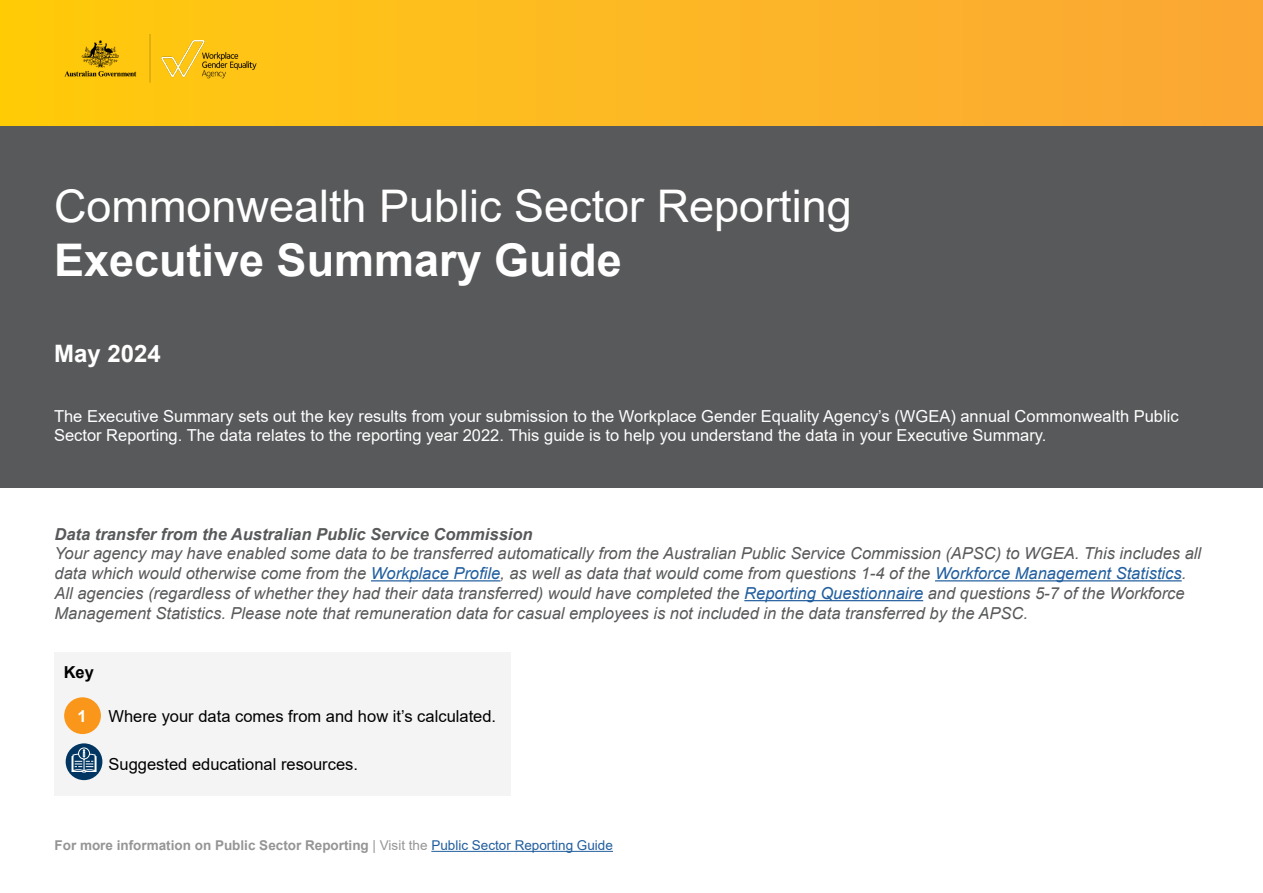
<style>
.page{position:relative;width:1263px;height:893px;background:#fff}
.page>*{position:absolute;margin:0;border:0;box-sizing:border-box;transform-origin:0 0}
.t1{font:45px "Arial";color:#fff}
.t2{font:700 45px "Arial";color:#fff}
.t3{font:700 24px "Arial";color:#fff}
.t4{font:italic 16.5px/19.8px "Arial";color:#58595b}
.t5{font:16.5px/19.8px "Arial";color:#fff}
.t6{font:16.5px "Arial";color:#000}
.t7{font:italic 700 16.5px "Arial";color:#58595b}
.t8{font:700 16.5px "Arial";color:#000}
.t9{font:700 16.5px "Arial";color:#fff}
.t10{font:700 13.5px "Arial";color:#959595}
.s1{color:#215e9e}
.s2{font-weight:400}
.s3{font-weight:400;color:#215e9e}
</style>
<div class="page">
<div style="left:0;top:0;width:1263px;height:488px;background:#58595b"></div>
<div style="left:54px;top:653px;width:457px;height:143px;background:#f4f4f4"></div>
<div style="left:0;top:0;width:1263px;height:126px;background:linear-gradient(to right,#ffcb0c,#faa737)"></div>
<img style="left:53px;top:34px;width:215px;height:54px">
<hr style="left:431px;top:851px;width:182px;height:1px;background:#215e9e">
<hr style="left:371px;top:580px;width:129px;height:1px;background:#215e9e">
<hr style="left:935px;top:580px;width:247px;height:1px;background:#215e9e">
<hr style="left:744px;top:600px;width:179px;height:1px;background:#215e9e">
<div style="left:64px;top:697px;width:37px;height:37px;background:#fa9619;border-radius:50%"></div>
<div style="left:66px;top:743px;width:36px;height:37px;background:#003661;border-radius:50%"></div>
<svg style="left:72px;top:747px;width:25px;height:26px"></svg>
<h1 class="t1" style="left:54px;top:175px;width:799px">Commonwealth Public Sector Reporting</h1>
<h1 class="t2" style="left:54px;top:228px;width:569px">Executive Summary Guide</h1>
<h2 class="t3" style="left:54px;top:337px;width:108px">May 2024</h2>
<p class="t5" style="left:54px;top:406px;width:1126px">The Executive Summary sets out the key results from your submission to the Workplace Gender Equality Agency’s (WGEA) annual Commonwealth Public<br>Sector Reporting. The data relates to the reporting year 2022. This guide is to help you understand the data in your Executive Summary.</p>
<p class="t7" style="left:55px;top:523px;width:480px">Data transfer from the Australian Public Service Commission</p>
<p class="t4" style="left:55px;top:544px;width:1148px">Your agency may have enabled some data to be transferred automatically from the Australian Public Service Commission (APSC) to WGEA. This includes all data which would otherwise come from the <span class="s1">Workplace Profile</span>, as well as data that would come from questions 1-4 of the <span class="s1">Workforce Management Statistics</span>.<br>All agencies (regardless of whether they had their data transferred) would have completed the <span class="s1">Reporting Questionnaire</span> and questions 5-7 of the Workforce Management Statistics. Please note that remuneration data for casual employees is not included in the data transferred by the APSC.</p>
<p class="t8" style="left:64px;top:661px;width:32px">Key</p>
<p class="t9" style="left:78px;top:705px;width:11px">1</p>
<p class="t6" style="left:109px;top:705px;width:389px">Where your data comes from and how it’s calculated.</p>
<p class="t6" style="left:109px;top:753px;width:251px">Suggested educational resources.</p>
<p class="t10" style="left:55px;top:836px;width:560px">For more information on Public Sector Reporting <span class="s2">| Visit the</span> <span class="s3">Public Sector Reporting Guide</span></p>
</div>
